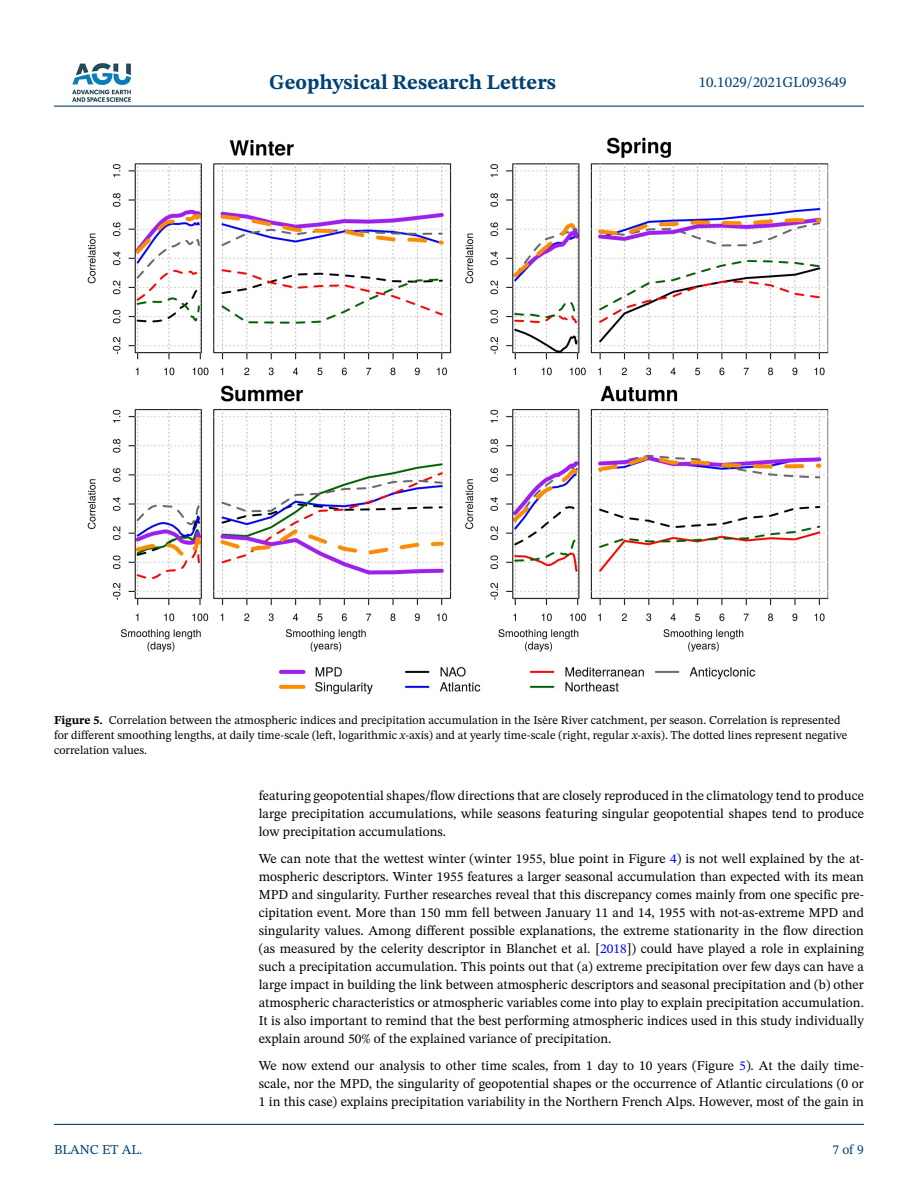
<style>
.page{position:relative;width:918px;height:1188px;background:#fff}
.page>*{position:absolute;margin:0;border:0;box-sizing:border-box;transform-origin:0 0}
.t1{font:700 21px "STIX Two Text";color:#004174}
.t2{font:15px "STIX Two Text";color:#004174}
.t3{font:13.5px/18px "STIX Two Text";color:#000;text-align:justify}
.t4{font:13.5px "STIX Two Text";color:#004174}
.t5{font:12px/15px "STIX Two Text";color:#000}
.s1{font-weight:700}
.s2{font-style:italic}
.s3{color:#00f}
</style>
<div class="page">
<hr style="left:54px;top:106px;width:810px;height:1px;background:#004174">
<hr style="left:54px;top:1124px;width:810px;height:1px;background:#004174">
<img style="left:72px;top:63px;width:59px;height:39px">
<img style="left:88px;top:137px;width:741px;height:558px">
<h1 class="t1" style="left:269px;top:67px;width:288px">Geophysical Research Letters</h1>
<p class="t2" style="left:699px;top:72px;width:149px">10.1029/2021GL093649</p>
<p class="t5" style="left:54px;top:712px;width:795px"><span class="s1">Figure 5.</span> Correlation between the atmospheric indices and precipitation accumulation in the Isère River catchment, per season. Correlation is represented for different smoothing lengths, at daily time-scale (left, logarithmic <span class="s2">x</span>-axis) and at yearly time-scale (right, regular <span class="s2">x</span>-axis). The dotted lines represent negative correlation values.</p>
<p class="t4" style="left:54px;top:1140px;width:90px">BLANC ET AL.</p>
<p class="t3" style="left:259px;top:786px;width:607px">featuring geopotential shapes/flow directions that are closely reproduced in the climatology tend to produce large precipitation accumulations, while seasons featuring singular geopotential shapes tend to produce low precipitation accumulations.</p>
<p class="t3" style="left:259px;top:849px;width:607px">We can note that the wettest winter (winter 1955, blue point in Figure <span class="s3">4</span>) is not well explained by the at&shy;mospheric descriptors. Winter 1955 features a larger seasonal accumulation than expected with its mean MPD and singularity. Further researches reveal that this discrepancy comes mainly from one specific pre&shy;cipitation event. More than 150 mm fell between January 11 and 14, 1955 with not-as-extreme MPD and singularity values. Among different possible explanations, the extreme stationarity in the flow direction (as measured by the celerity descriptor in Blanchet et al. [<span class="s3">2018</span>]) could have played a role in explaining such a precipitation accumulation. This points out that (a) extreme precipitation over few days can have a large impact in building the link between atmospheric descriptors and seasonal precipitation and (b) other atmospheric characteristics or atmospheric variables come into play to explain precipitation accumulation.<br>It is also important to remind that the best performing atmospheric indices used in this study individually explain around 50% of the explained variance of precipitation.</p>
<p class="t3" style="left:259px;top:1056px;width:607px">We now extend our analysis to other time scales, from 1 day to 10 years (Figure <span class="s3">5</span>). At the daily time&shy;scale, nor the MPD, the singularity of geopotential shapes or the occurrence of Atlantic circulations (0 or 1 in this case) explains precipitation variability in the Northern French Alps. However, most of the gain in</p>
<p class="t4" style="left:833px;top:1140px;width:33px">7 of 9</p>
</div>
